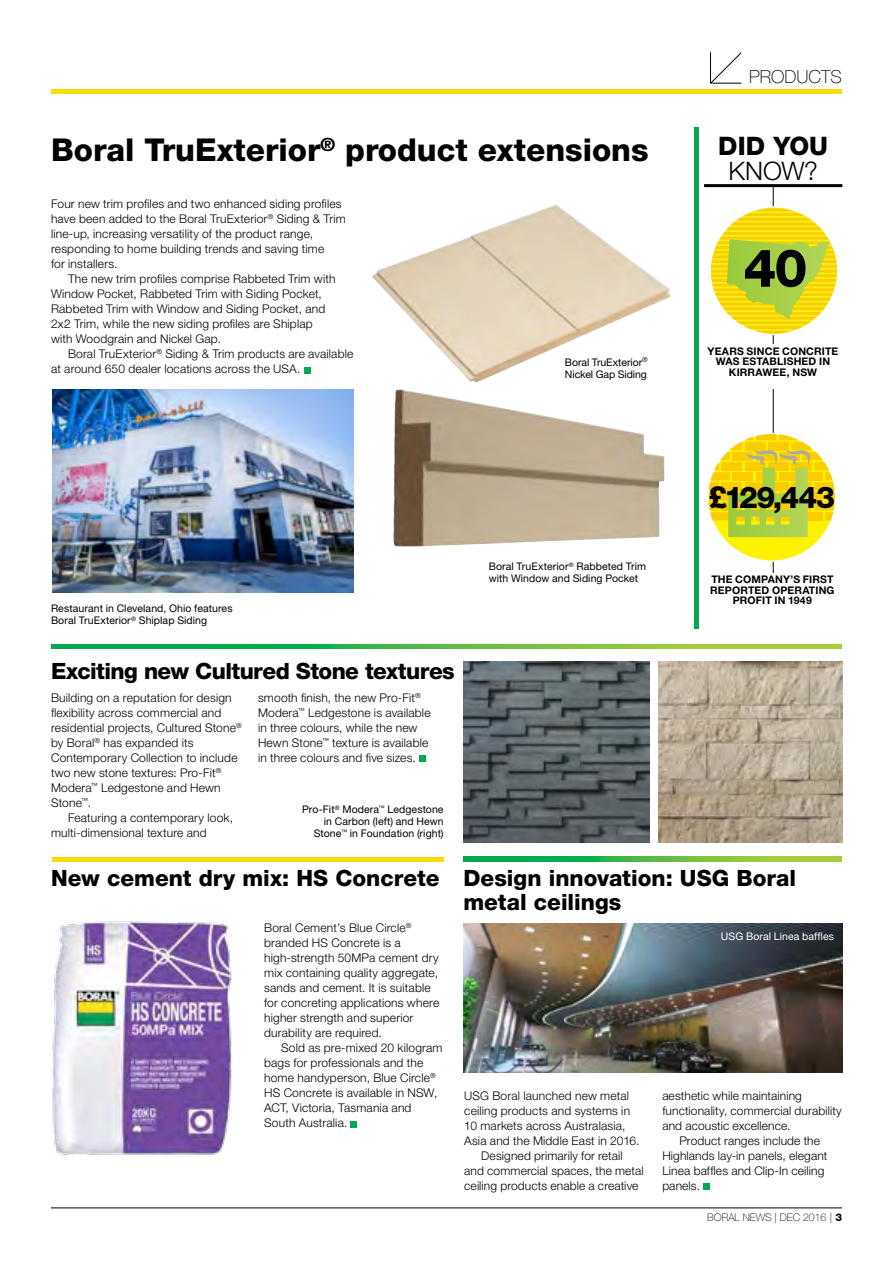
<style>
.page{position:relative;width:893px;height:1263px;background:#fff}
.page>*{position:absolute;margin:0;border:0;box-sizing:border-box;transform-origin:0 0}
.t1{font:800 52.5px "Helvetica Neue LT";color:#000}
.t2{font:800 31.5px "Helvetica Neue LT";color:#000}
.t3{font:800 30px "Helvetica Neue LT";letter-spacing:-.045em;color:#000}
.t4{font:800 25.5px "Helvetica Neue LT";letter-spacing:.005em;color:#000}
.t5{font:300 25.5px "Helvetica Neue LT";color:#000}
.t6{font:800 22.5px/24px "Helvetica Neue LT";color:#000}
.t7{font:800 22.5px "Helvetica Neue LT";letter-spacing:-.025em;color:#000}
.t8{font:100 18px "Helvetica Neue LT";color:#000}
.t9{font:300 12px/15px "Helvetica Neue LT";letter-spacing:.015em;color:#000}
.t10{font:10.5px/12px "Helvetica Neue LT";letter-spacing:.005em;color:#000}
.t11{font:700 10.5px/10.5px "Helvetica Neue LT";letter-spacing:.015em;color:#000;text-align:center}
.t12{font:10.5px "Helvetica Neue LT";letter-spacing:.01em;color:#fff}
.t13{font:100 10.5px "Helvetica Neue LT";color:#000}
.s1{font-weight:800}
</style>
<div class="page">
<hr style="left:51px;top:90px;width:791px;height:4px;background:#fd0">
<svg style="left:710px;top:52px;width:32px;height:32px"></svg>
<hr style="left:51px;top:1207px;width:791px;height:1px;background:#000">
<hr style="left:773px;top:186px;width:1px;height:439px;background:#000">
<div style="left:703px;top:573px;width:139px;height:63px;background:#fff"></div>
<div style="left:708px;top:434px;width:128px;height:127px;background:#fff200;border-radius:50%"></div>
<svg style="left:708px;top:434px;width:127px;height:103px"></svg>
<div style="left:702px;top:344px;width:142px;height:45px;background:#fff"></div>
<svg style="left:711px;top:208px;width:126px;height:126px"></svg>
<img style="left:52px;top:389px;width:302px;height:203px">
<hr style="left:704px;top:184px;width:138px;height:3px;background:#000">
<hr style="left:694px;top:128px;width:4px;height:501px;background:#00a94f">
<svg style="left:51px;top:644px;width:791px;height:5px;background:#50ba45"></svg>
<svg style="left:304px;top:367px;width:6px;height:6px"></svg>
<div style="left:703px;top:1183px;width:7px;height:7px;background:#00a94f"></div>
<img style="left:52px;top:921px;width:180px;height:234px">
<img style="left:463px;top:923px;width:379px;height:150px">
<svg style="left:351px;top:1121px;width:6px;height:6px"></svg>
<div style="left:419px;top:756px;width:7px;height:6px;background:#00a94f"></div>
<svg style="left:463px;top:857px;width:379px;height:4px;background:#50ba45"></svg>
<hr style="left:52px;top:857px;width:392px;height:4px;background:#fd0">
<img style="left:658px;top:661px;width:184px;height:182px">
<img style="left:463px;top:662px;width:187px;height:181px">
<img style="left:393px;top:389px;width:271px;height:157px">
<svg style="left:602px;top:239px;width:68px;height:88px"></svg>
<img style="left:372px;top:205px;width:230px;height:178px">
<h2 class="t2" style="left:51px;top:131px;width:599px">Boral TruExterior<sup>®</sup> product extensions</h2>
<p class="t9" style="left:51px;top:196px;width:296px">Four new trim profiles and two enhanced siding profiles have been added to the Boral TruExterior<sup>®</sup> Siding &amp; Trim line-up, increasing versatility of the product range, responding to home building trends and saving time<br>for installers.</p>
<p class="t9" style="left:51px;top:271px;width:286px;text-indent:17px">The new trim profiles comprise Rabbeted Trim with Window Pocket, Rabbeted Trim with Siding Pocket, Rabbeted Trim with Window and Siding Pocket, and 2x2 Trim, while the new siding profiles are Shiplap with Woodgrain and Nickel Gap.</p>
<p class="t9" style="left:51px;top:346px;width:304px;text-indent:17px">Boral TruExterior<sup>®</sup> Siding &amp; Trim products are available at around 650 dealer locations across the USA.</p>
<p class="t10" style="left:565px;top:357px;width:84px">Boral TruExterior<sup>®<br></sup>Nickel Gap Siding</p>
<p class="t10" style="left:51px;top:602px;width:183px">Restaurant in Cleveland, Ohio features<br>Boral TruExterior<sup>®</sup> Shiplap Siding</p>
<h3 class="t7" style="left:51px;top:657px;width:405px">Exciting new Cultured Stone textures</h3>
<p class="t9" style="left:51px;top:690px;width:192px">Building on a reputation for design flexibility across commercial and residential projects, Cultured Stone<sup>® </sup>by Boral<sup>®</sup> has expanded its<br>Contemporary Collection to include two new stone textures: Pro-Fit<sup>®<br></sup>Modera<sup>™</sup> Ledgestone and Hewn<br>Stone<sup>™</sup>.</p>
<p class="t9" style="left:51px;top:810px;width:183px;text-indent:17px">Featuring a contemporary look, multi-dimensional texture and</p>
<p class="t9" style="left:258px;top:690px;width:174px">smooth finish, the new Pro-Fit<sup>®<br></sup>Modera<sup>™</sup> Ledgestone is available in three colours, while the new<br>Hewn Stone<sup>™</sup> texture is available in three colours and five sizes.</p>
<p class="t10" style="left:302px;top:803px;width:143px;text-align:right">Pro-Fit<sup>®</sup> Modera<sup>™</sup> Ledgestone in Carbon (left) and Hewn<br>Stone<sup>™</sup> in Foundation (right)</p>
<p class="t10" style="left:489px;top:560px;width:159px">Boral TruExterior<sup>®</sup> Rabbeted Trim with Window and Siding Pocket</p>
<h3 class="t8" style="left:749px;top:66px;width:94px">PRODUCTS</h3>
<h3 class="t4" style="left:718px;top:130px;width:111px">DID YOU</h3>
<h3 class="t5" style="left:729px;top:155px;width:91px">KNOW?</h3>
<h1 class="t1" style="left:743px;top:237px;width:66px">40</h1>
<p class="t11" style="left:708px;top:346px;width:132px">YEARS SINCE CONCRITE<br>WAS ESTABLISHED IN<br>KIRRAWEE, NSW</p>
<h3 class="t3" style="left:708px;top:479px;width:128px">£129,443</h3>
<p class="t11" style="left:710px;top:574px;width:126px">THE COMPANY’S FIRST<br>REPORTED OPERATING<br>PROFIT IN 1949</p>
<h3 class="t6" style="left:51px;top:866px;width:390px">New cement dry mix: HS Concrete</h3>
<p class="t9" style="left:264px;top:920px;width:177px">Boral Cement’s Blue Circle<sup>® </sup>branded HS Concrete is a high-strength 50MPa cement dry mix containing quality aggregate, sands and cement. It is suitable for concreting applications where higher strength and superior durability are required.</p>
<p class="t9" style="left:264px;top:1040px;width:180px;text-indent:17px">Sold as pre-mixed 20 kilogram bags for professionals and the home handyperson, Blue Circle<sup>®<br></sup>HS Concrete is available in NSW,<br>ACT, Victoria, Tasmania and<br>South Australia.</p>
<h3 class="t6" style="left:463px;top:866px;width:334px">Design innovation: USG Boral metal ceilings</h3>
<p class="t12" style="left:721px;top:929px;width:115px">USG Boral Linea baffles</p>
<p class="t9" style="left:464px;top:1088px;width:166px">USG Boral launched new metal</p>
<p class="t9" style="left:464px;top:1103px;width:167px">ceiling products and systems in</p>
<p class="t9" style="left:464px;top:1118px;width:163px">10 markets across Australasia,</p>
<p class="t9" style="left:464px;top:1133px;width:177px">Asia and the Middle East in 2016.</p>
<p class="t9" style="left:481px;top:1148px;width:143px">Designed primarily for retail</p>
<p class="t9" style="left:464px;top:1163px;width:181px">and commercial spaces, the metal</p>
<p class="t9" style="left:464px;top:1178px;width:176px">ceiling products enable a creative</p>
<p class="t9" style="left:662px;top:1088px;width:141px">aesthetic while maintaining</p>
<p class="t9" style="left:662px;top:1103px;width:181px">functionality, commercial durability</p>
<p class="t9" style="left:662px;top:1118px;width:130px">and acoustic excellence.</p>
<p class="t9" style="left:679px;top:1133px;width:142px">Product ranges include the</p>
<p class="t9" style="left:662px;top:1148px;width:167px">Highlands lay-in panels, elegant</p>
<p class="t9" style="left:662px;top:1163px;width:164px">Linea baffles and Clip-In ceiling</p>
<p class="t9" style="left:662px;top:1178px;width:39px">panels.</p>
<p class="t13" style="left:707px;top:1211px;width:136px">BORAL NEWS | DEC 2016 | <span class="s1">3</span></p>
</div>
